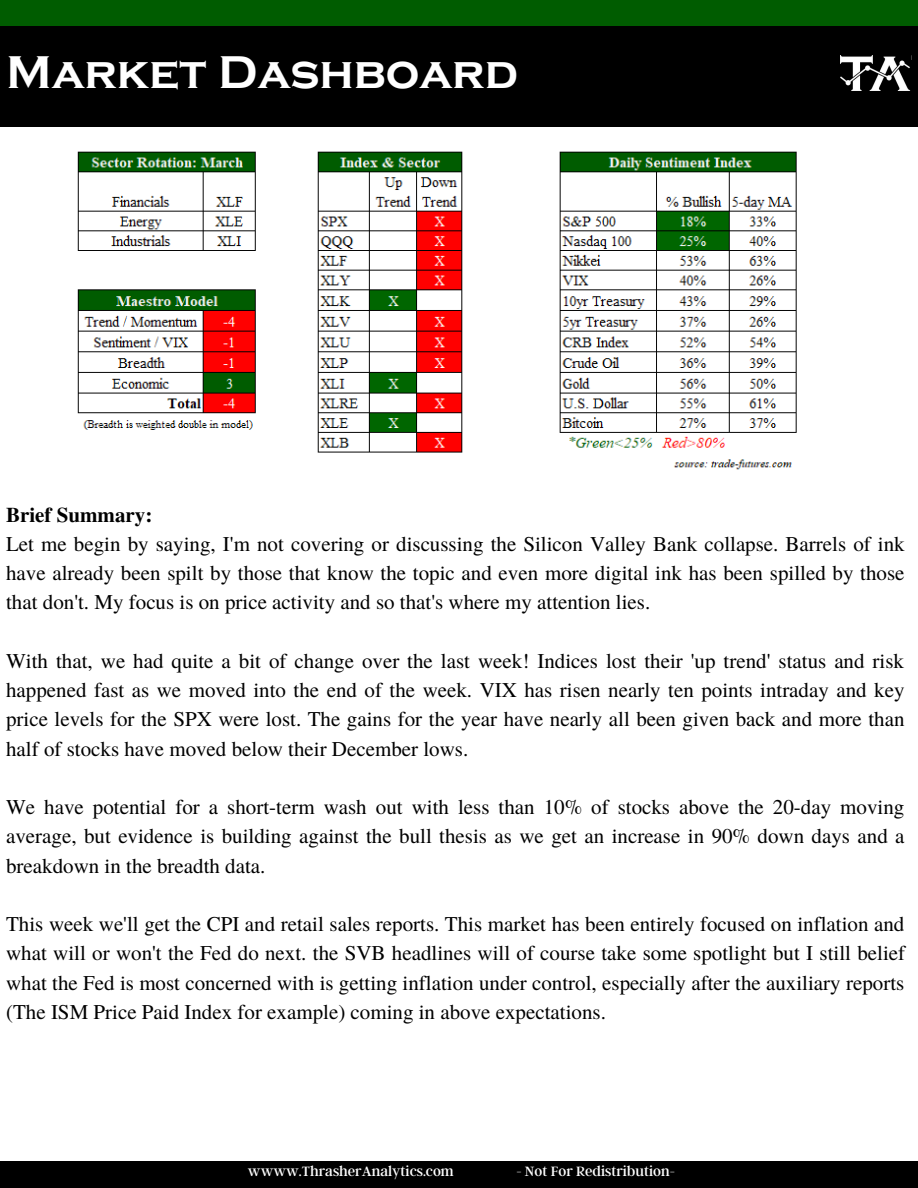
<style>
.page{position:relative;width:918px;height:1188px;background:#fff}
.page>*{position:absolute;margin:0;border:0;box-sizing:border-box;transform-origin:0 0}
.t1{font:700 47.25px "Copperplate Gothic";color:#fff}
.t2{font:21px/29.2px "Te X Gyre Termes";color:#000;text-align:justify}
.t3{font:700 21px "Te X Gyre Termes";color:#000}
.t4{font:15px "Argent CF";color:#fff}
</style>
<div class="page">
<div style="left:0;top:0;width:918px;height:27px;background:#005c00"></div>
<div style="left:0;top:1162px;width:918px;height:26px;background:#000"></div>
<div style="left:0;top:26px;width:918px;height:100px;background:#000"></div>
<img style="left:840px;top:56px;width:71px;height:35px">
<img style="left:77px;top:151px;width:720px;height:319px">
<h1 class="t1" style="left:6px;top:46px;width:513px">Market Dashboard</h1>
<p class="t3" style="left:6px;top:498px;width:148px">Brief Summary:</p>
<p class="t2" style="left:6px;top:528px;width:900px">Let me begin by saying, I'm not covering or discussing the Silicon Valley Bank collapse. Barrels of ink have already been spilt by those that know the topic and even more digital ink has been spilled by those that don't. My focus is on price activity and so that's where my attention lies.</p>
<p class="t2" style="left:6px;top:645px;width:900px">With that, we had quite a bit of change over the last week! Indices lost their 'up trend' status and risk happened fast as we moved into the end of the week. VIX has risen nearly ten points intraday and key price levels for the SPX were lost. The gains for the year have nearly all been given back and more than half of stocks have moved below their December lows.</p>
<p class="t2" style="left:6px;top:791px;width:900px">We have potential for a short-term wash out with less than 10% of stocks above the 20-day moving average, but evidence is building against the bull thesis as we get an increase in 90% down days and a breakdown in the breadth data.</p>
<p class="t2" style="left:6px;top:908px;width:901px">This week we'll get the CPI and retail sales reports. This market has been entirely focused on inflation and what will or won't the Fed do next. the SVB headlines will of course take some spotlight but I still belief what the Fed is most concerned with is getting inflation under control, especially after the auxiliary reports (The ISM Price Paid Index for example) coming in above expectations.</p>
<p class="t4" style="left:248px;top:1161px;width:207px">wwww.ThrasherAnalytics.com</p>
<p class="t4" style="left:516px;top:1161px;width:160px">- Not For Redistribution-</p>
</div>
